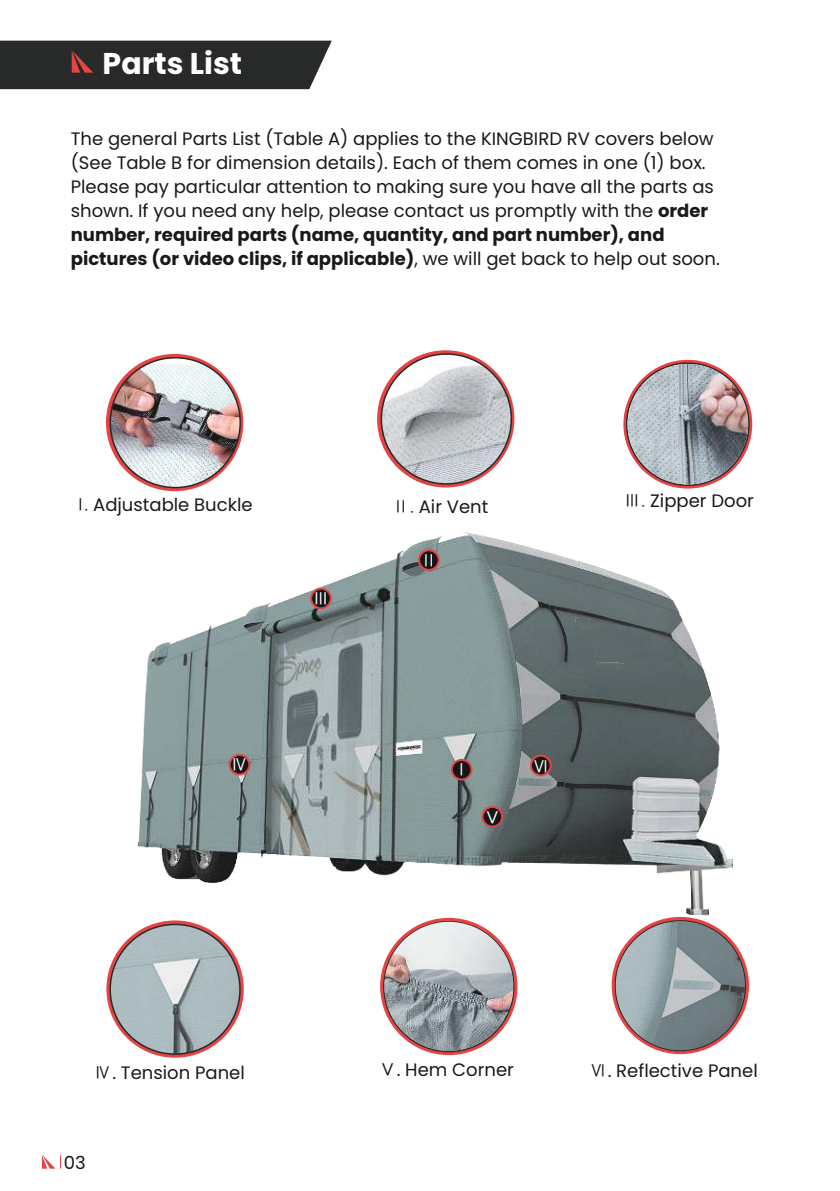
<style>
.page{position:relative;width:840px;height:1191px;background:#fff}
.page>*{position:absolute;margin:0;border:0;box-sizing:border-box;transform-origin:0 0}
.t1{font:700 30px "Poppins Latin";color:#fff}
.t2{font:18px/24px "Poppins Latin";color:#18191a}
.t3{font:18px "Sim Hei";color:#fff}
.t4{font:18px "Poppins Latin";color:#151615}
.t5{font:18px "Sim Hei";color:#151615}
.s1{font-weight:700}
.s2{font-family:"Sim Hei";color:#151615}
.s3{font-family:"Sim Hei"}
.s4{font-family:"Sim Hei";color:#191a19}
</style>
<div class="page">
<div style="left:0;top:41px;width:331px;height:48px;background:#282929"></div>
<svg style="left:42px;top:1155px;width:19px;height:13px"></svg>
<img style="left:137px;top:438px;width:595px;height:500px">
<img style="left:563px;top:615px;width:119px;height:62px">
<svg style="left:418px;top:549px;width:21px;height:22px"></svg>
<div style="left:420px;top:551px;width:17px;height:18px;background:#151615;border-radius:50%"></div>
<svg style="left:450px;top:759px;width:22px;height:21px"></svg>
<div style="left:452px;top:761px;width:18px;height:17px;background:#151615;border-radius:50%"></div>
<svg style="left:228px;top:754px;width:22px;height:21px"></svg>
<svg style="left:481px;top:806px;width:22px;height:21px"></svg>
<div style="left:483px;top:808px;width:18px;height:17px;background:#151615;border-radius:50%"></div>
<svg style="left:106px;top:354px;width:137px;height:137px"></svg>
<svg style="left:106px;top:920px;width:137px;height:137px"></svg>
<svg style="left:623px;top:360px;width:128px;height:128px;background:#a54f4f"></svg>
<svg style="left:310px;top:587px;width:21px;height:22px"></svg>
<div style="left:312px;top:589px;width:17px;height:18px;background:#151615;border-radius:50%"></div>
<svg style="left:529px;top:754px;width:22px;height:22px"></svg>
<div style="left:531px;top:756px;width:18px;height:18px;background:#151615;border-radius:50%"></div>
<div style="left:230px;top:756px;width:18px;height:17px;background:#151615;border-radius:50%"></div>
<img style="left:110px;top:924px;width:130px;height:130px;border-radius:65px">
<svg style="left:380px;top:918px;width:137px;height:137px;background:#c14645"></svg>
<svg style="left:611px;top:917px;width:137px;height:137px;background:#ba4d4d"></svg>
<img style="left:627px;top:364px;width:120px;height:120px;border-radius:60px">
<img style="left:110px;top:364px;width:130px;height:123px">
<svg style="left:377px;top:350px;width:137px;height:137px"></svg>
<img style="left:381px;top:354px;width:130px;height:130px;border-radius:65px">
<img style="left:384px;top:921px;width:129px;height:130px;border-radius:65px">
<img style="left:615px;top:921px;width:129px;height:129px;border-radius:65px">
<h1 class="t1" style="left:103px;top:46px;width:141px">Parts List</h1>
<p class="t2" style="left:71px;top:127px;width:650px">The general Parts List (Table A) applies to the KINGBIRD RV covers below (See Table B for dimension details). Each of them comes in one (1) box.<br>Please pay particular attention to making sure you have all the parts as shown. If you need any help, please contact us promptly with the <span class="s1">order number, required parts (name, quantity, and part number), and pictures (or video clips, if applicable)</span>, we will get back to help out soon.</p>
<p class="t2" style="left:84px;top:493px;width:170px"><span class="s2">.</span>Adjustable Buckle</p>
<p class="t5" style="left:71px;top:496px;width:19px">Ⅰ</p>
<p class="t2" style="left:391px;top:495px;width:98px"><span class="s2">Ⅱ</span><span class="s3">.</span>Air Vent</p>
<p class="t2" style="left:622px;top:489px;width:132px"><span class="s4">Ⅲ</span><span class="s3">.</span>Zipper Door</p>
<p class="t3" style="left:419px;top:551px;width:19px">Ⅱ</p>
<p class="t3" style="left:312px;top:589px;width:19px">Ⅲ</p>
<p class="t3" style="left:231px;top:756px;width:19px">Ⅳ</p>
<p class="t3" style="left:452px;top:761px;width:19px">Ⅰ</p>
<p class="t3" style="left:531px;top:757px;width:19px">Ⅵ</p>
<p class="t3" style="left:483px;top:809px;width:19px">Ⅴ</p>
<p class="t2" style="left:94px;top:1060px;width:152px"><span class="s3">Ⅳ</span>. Tension Panel</p>
<p class="t2" style="left:378px;top:1058px;width:137px"><span class="s3">Ⅴ</span>. Hem Corner</p>
<p class="t2" style="left:588px;top:1058px;width:170px"><span class="s3">Ⅵ</span>. Reflective Panel</p>
<p class="t4" style="left:64px;top:1151px;width:23px">03</p>
</div>
